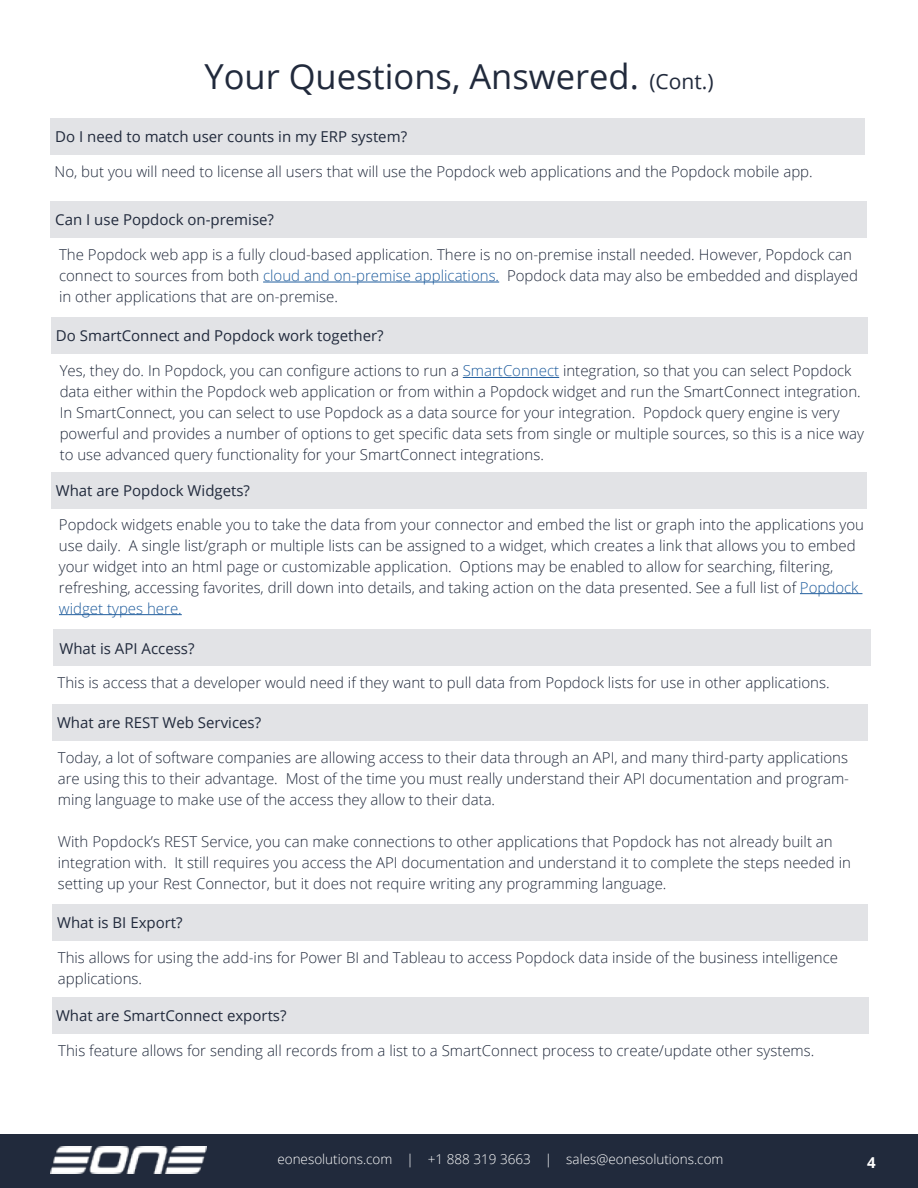
<style>
.page{position:relative;width:918px;height:1188px;background:#fff}
.page>*{position:absolute;margin:0;border:0;box-sizing:border-box;transform-origin:0 0}
.t1{font:34.5px "Open Sans";color:#212a3c}
.t2{font:300 15px/21px "Open Sans";color:#212a3c}
.t3{font:15px "Open Sans";color:#212a3c}
.t4{font:700 15px "Open Sans";color:#fff}
.t5{font:300 13.5px "Open Sans";color:#fff}
.s1{font-size:21px}
.s2{color:#215e9e}
</style>
<div class="page">
<div style="left:0;top:1134px;width:918px;height:53px;background:#212a3c"></div>
<div style="left:52px;top:704px;width:816px;height:37px;background:#e2e3e6"></div>
<div style="left:52px;top:997px;width:817px;height:37px;background:#e2e3e6"></div>
<div style="left:52px;top:904px;width:816px;height:37px;background:#e2e3e6"></div>
<div style="left:53px;top:629px;width:818px;height:37px;background:#e2e3e6"></div>
<div style="left:51px;top:473px;width:815px;height:36px;background:#e2e3e6"></div>
<hr style="left:800px;top:593px;width:62px;height:1px;background:#215e9e">
<hr style="left:59px;top:614px;width:123px;height:1px;background:#215e9e">
<div style="left:50px;top:201px;width:817px;height:37px;background:#e2e3e6"></div>
<hr style="left:263px;top:282px;width:236px;height:1px;background:#215e9e">
<div style="left:51px;top:317px;width:817px;height:37px;background:#e2e3e6"></div>
<hr style="left:463px;top:377px;width:96px;height:1px;background:#215e9e">
<div style="left:50px;top:118px;width:815px;height:37px;background:#e2e3e6"></div>
<img style="left:50px;top:1147px;width:157px;height:27px">
<h1 class="t1" style="left:204px;top:53px;width:511px">Your Questions, Answered. <span class="s1">(Cont.)</span></h1>
<p class="t3" style="left:55px;top:127px;width:353px">Do I need to match user counts in my ERP system?</p>
<p class="t2" style="left:55px;top:161px;width:760px">No, but you will need to license all users that will use the Popdock web applications and the Popdock mobile app.</p>
<p class="t3" style="left:55px;top:209px;width:220px">Can I use Popdock on-premise?</p>
<p class="t2" style="left:59px;top:244px;width:801px">The Popdock web app is a fully cloud-based application. There is no on-premise install needed. However, Popdock can connect to sources from both <span class="s2">cloud and on-premise applications.</span> Popdock data may also be embedded and displayed in other applications that are on-premise.</p>
<p class="t3" style="left:56px;top:325px;width:329px">Do SmartConnect and Popdock work together?</p>
<p class="t2" style="left:60px;top:360px;width:806px">Yes, they do. In Popdock, you can configure actions to run a <span class="s2">SmartConnect</span> integration, so that you can select Popdock data either within the Popdock web application or from within a Popdock widget and run the SmartConnect integration.<br>In SmartConnect, you can select to use Popdock as a data source for your integration. Popdock query engine is very powerful and provides a number of options to get specific data sets from single or multiple sources, so this is a nice way to use advanced query functionality for your SmartConnect integrations.</p>
<p class="t3" style="left:56px;top:480px;width:196px">What are Popdock Widgets?</p>
<p class="t2" style="left:59px;top:513px;width:807px">Popdock widgets enable you to take the data from your connector and embed the list or graph into the applications you use daily. A single list/graph or multiple lists can be assigned to a widget, which creates a link that allows you to embed your widget into an html page or customizable application. Options may be enabled to allow for searching, filtering, refreshing, accessing favorites, drill down into details, and taking action on the data presented. See a full list of <span class="s2">Popdock widget types here.</span></p>
<p class="t3" style="left:59px;top:638px;width:137px">What is API Access?</p>
<p class="t2" style="left:58px;top:672px;width:774px">This is access that a developer would need if they want to pull data from Popdock lists for use in other applications.</p>
<p class="t3" style="left:57px;top:712px;width:206px">What are REST Web Services?</p>
<p class="t2" style="left:58px;top:747px;width:793px;text-align:justify">Today, a lot of software companies are allowing access to their data through an API, and many third-party applications are using this to their advantage. Most of the time you must really understand their API documentation and program&shy;ming language to make use of the access they allow to their data.</p>
<p class="t2" style="left:58px;top:831px;width:795px">With Popdock’s REST Service, you can make connections to other applications that Popdock has not already built an integration with. It still requires you access the API documentation and understand it to complete the steps needed in setting up your Rest Connector, but it does not require writing any programming language.</p>
<p class="t3" style="left:57px;top:912px;width:127px">What is BI Export?</p>
<p class="t2" style="left:58px;top:946px;width:782px">This allows for using the add-ins for Power BI and Tableau to access Popdock data inside of the business intelligence applications.</p>
<p class="t3" style="left:56px;top:1005px;width:232px">What are SmartConnect exports?</p>
<p class="t2" style="left:58px;top:1040px;width:758px">This feature allows for sending all records from a list to a SmartConnect process to create/update other systems.</p>
<p class="t5" style="left:277px;top:1150px;width:448px">eonesolutions.com | +1 888 319 3663 | sales@eonesolutions.com</p>
<p class="t4" style="left:867px;top:1152px;width:10px">4</p>
</div>
